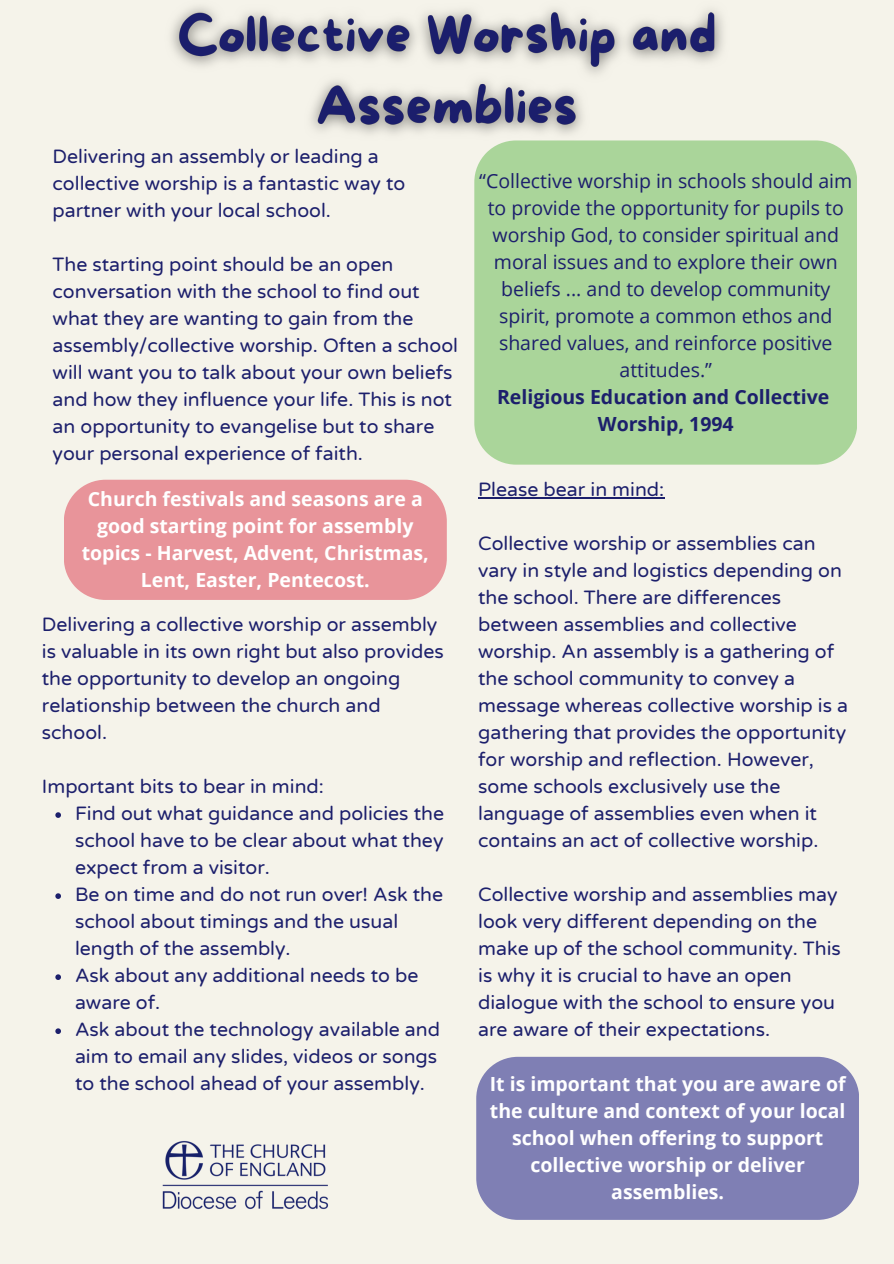
<style>
.page{position:relative;width:894px;height:1264px;background:#fff}
.page>*{position:absolute;margin:0;border:0;box-sizing:border-box;transform-origin:0 0}
.t1{font:19.5px/27px "Varela Round";color:#1c1f6c}
.t2{font:19.5px/27px "Open Sans";color:#1c1f6c;text-align:center}
.t3{font:700 19.5px/27px "Open Sans";color:#fff;text-align:center}
.t4{font:700 19.5px/27px "Open Sans";color:#1c1f6c;text-align:center}
</style>
<div class="page">
<div style="left:0;top:0;width:893px;height:1263px;background:#f5f3ea"></div>
<img style="left:171px;top:7px;width:552px;height:127px">
<img style="left:162px;top:1140px;width:166px;height:70px">
<div style="left:474px;top:140px;width:382px;height:324px;background:#aad59a"></div>
<div style="left:64px;top:479px;width:382px;height:121px;background:#e8949a"></div>
<div style="left:476px;top:1056px;width:382px;height:163px;background:#7f7fb4"></div>
<svg style="left:55px;top:812px;width:6px;height:5px"></svg>
<svg style="left:55px;top:893px;width:6px;height:5px"></svg>
<svg style="left:55px;top:974px;width:6px;height:5px"></svg>
<svg style="left:55px;top:1028px;width:6px;height:5px"></svg>
<hr style="left:478px;top:497px;width:186px;height:1px;background:#1c1f6c">
<p class="t1" style="left:53px;top:142px;width:354px">Delivering an assembly or leading a collective worship is a fantastic way to partner with your local school.</p>
<p class="t1" style="left:53px;top:250px;width:407px">The starting point should be an open conversation with the school to find out what they are wanting to gain from the assembly/collective worship. Often a school will want you to talk about your own beliefs and how they influence your life. This is not an opportunity to evangelise but to share your personal experience of faith.</p>
<p class="t3" style="left:82px;top:484px;width:348px">Church festivals and seasons are a good starting point for assembly topics - Harvest, Advent, Christmas,<br>Lent, Easter, Pentecost.</p>
<p class="t1" style="left:42px;top:610px;width:403px">Delivering a collective worship or assembly is valuable in its own right but also provides the opportunity to develop an ongoing relationship between the church and school.</p>
<p class="t1" style="left:75px;top:772px;width:370px;text-indent:-33px">Important bits to bear in mind:<br>Find out what guidance and policies the school have to be clear about what they expect from a visitor.<br>Be on time and do not run over! Ask the school about timings and the usual length of the assembly.<br>Ask about any additional needs to be aware of.<br>Ask about the technology available and aim to email any slides, videos or songs to the school ahead of your assembly.</p>
<p class="t2" style="left:479px;top:167px;width:374px">“Collective worship in schools should aim to provide the opportunity for pupils to worship God, to consider spiritual and moral issues and to explore their own beliefs ... and to develop community spirit, promote a common ethos and shared values, and reinforce positive attitudes.”</p>
<p class="t4" style="left:497px;top:383px;width:334px">Religious Education and Collective<br>Worship, 1994</p>
<p class="t1" style="left:478px;top:475px;width:188px">Please bear in mind:</p>
<p class="t1" style="left:478px;top:529px;width:371px">Collective worship or assemblies can vary in style and logistics depending on the school. There are differences between assemblies and collective worship. An assembly is a gathering of the school community to convey a message whereas collective worship is a gathering that provides the opportunity for worship and reflection. However, some schools exclusively use the language of assemblies even when it contains an act of collective worship.</p>
<p class="t1" style="left:478px;top:880px;width:364px">Collective worship and assemblies may look very different depending on the make up of the school community. This is why it is crucial to have an open dialogue with the school to ensure you are aware of their expectations.</p>
<p class="t3" style="left:489px;top:1069px;width:357px">It is important that you are aware of the culture and context of your local school when offering to support collective worship or deliver assemblies.</p>
</div>
